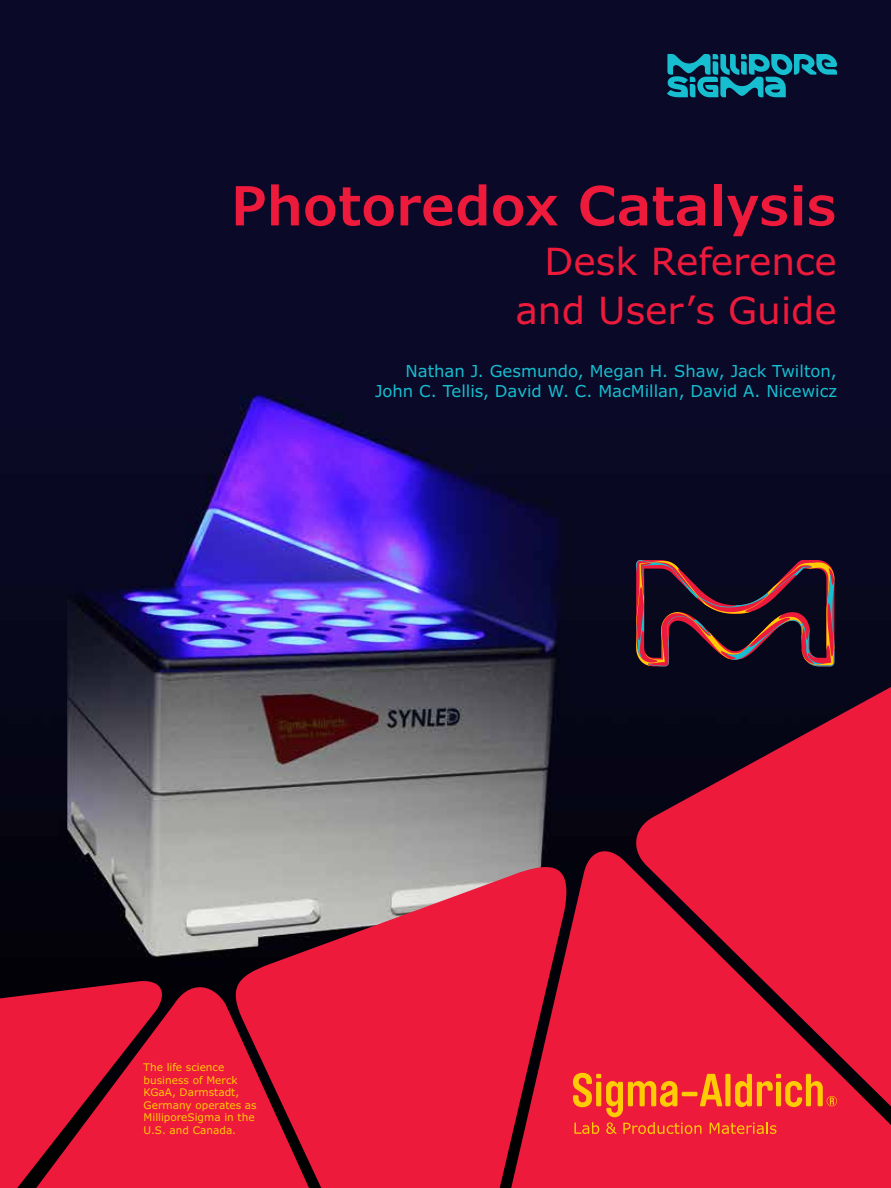
<style>
.page{position:relative;width:891px;height:1188px;background:#fff}
.page>*{position:absolute;margin:0;border:0;box-sizing:border-box;transform-origin:0 0}
.t1{font:600 54px "Verdana Pro";color:#ed1a3b}
.t2{font:37.5px/49.5px "Verdana Pro";color:#ed1a3b;text-align:right}
.t3{font:16.5px/19.5px "Verdana Pro";color:#16becf;text-align:right}
.t4{font:10.5px/12.6px "Verdana Pro";color:#ffcb05}
</style>
<div class="page">
<img style="left:0;top:0;width:891px;height:982px">
<svg style="left:636px;top:560px;width:198px;height:102px;background:#3e1c28"></svg>
<svg style="left:228px;top:858px;width:237px;height:330px;background:#c95868"></svg>
<div style="left:169px;top:982px;width:243px;height:206px;background:#ed1a3b"></div>
<svg style="left:465px;top:844px;width:165px;height:344px;background:#d11e3a"></svg>
<svg style="left:630px;top:662px;width:261px;height:526px;background:#b51532"></svg>
<svg style="left:0;top:979px;width:169px;height:209px;background:#cd1633"></svg>
<svg style="left:573px;top:1073px;width:264px;height:61px;background:#f1462d"></svg>
<svg style="left:667px;top:54px;width:170px;height:43px;background:#0f637b"></svg>
<h1 class="t1" style="left:231px;top:171px;width:608px">Photoredox Catalysis</h1>
<h2 class="t2" style="left:515px;top:237px;width:323px">Desk Reference and User’s Guide</h2>
<h3 class="t3" style="left:375px;top:362px;width:463px">Nathan J. Gesmundo, Megan H. Shaw, Jack Twilton,<br>John C. Tellis, David W. C. MacMillan, David A. Nicewicz</h3>
<p class="t4" style="left:144px;top:1061px;width:115px">The life science business of Merck<br>KGaA, Darmstadt,<br>Germany operates as<br>MilliporeSigma in the<br>U.S. and Canada.</p>
</div>
